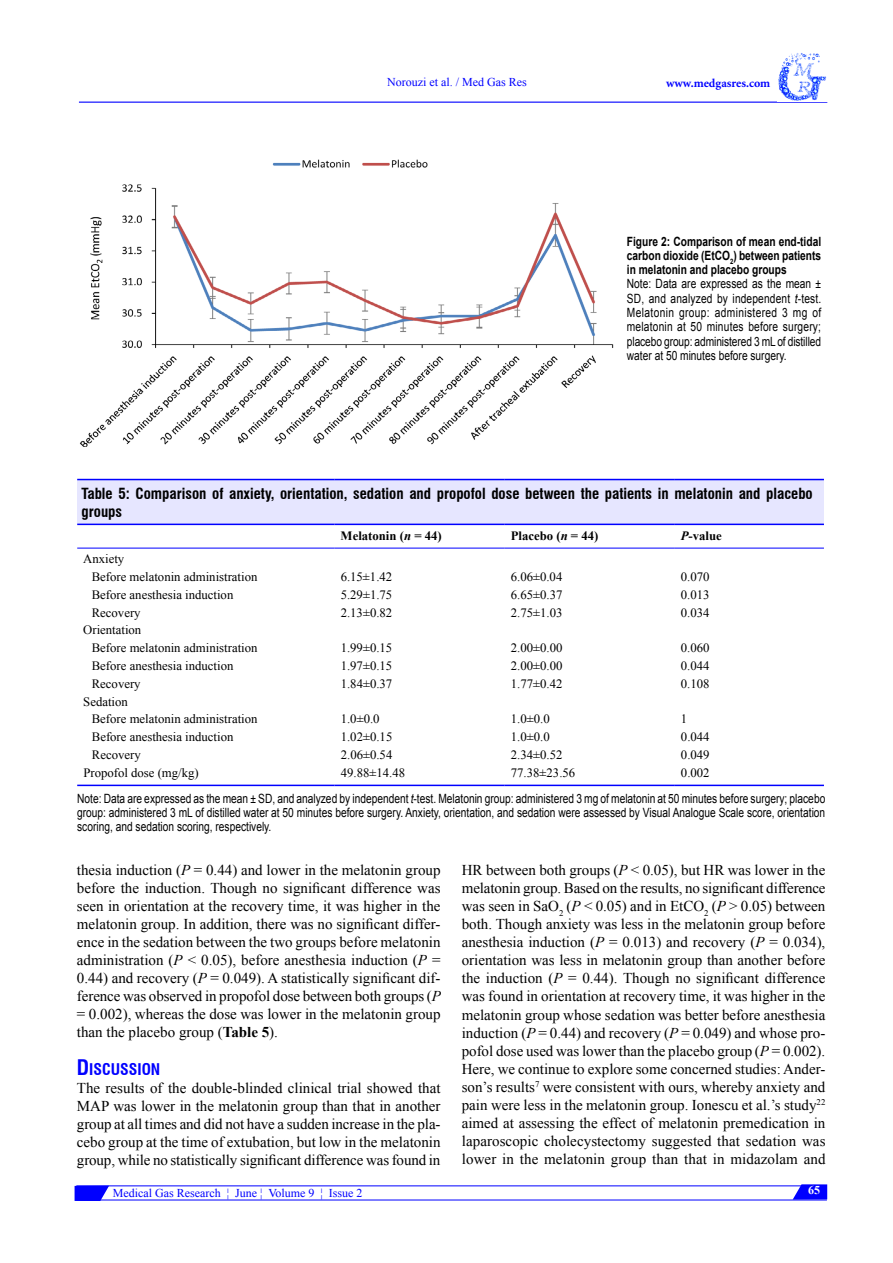
<style>
.page{position:relative;width:893px;height:1263px;background:#fff}
.page>*{position:absolute;margin:0;border:0;box-sizing:border-box;transform-origin:0 0}
.t1{font:700 condensed 15.75px "Swiss 721 BT";color:#00f}
.t2{font:15px/18.1px "Times New Roman";color:#000;text-align:justify}
.t3{font:700 condensed 15px/18px "Swiss 721 BT";color:#000}
.t4{font:12.75px/14.2px "Arial";color:#000;text-align:justify;scale:.8 1}
.t5{font:12.75px/17.9px "Times New Roman";color:#000}
.t6{font:700 12.75px/14.2px "Arial";color:#000;text-align:justify;scale:.8 1}
.t7{font:700 12.75px "Times New Roman";color:#000}
.t8{font:12px "Times New Roman";color:#00f}
.t9{font:700 12px "Minion";color:#00f}
.t10{font:700 12px "Times New Roman";color:#fff}
.s1{font-style:italic}
.s2{font-weight:700}
.s3{font-size:21px}
</style>
<div class="page">
<svg style="left:75px;top:1184px;width:752px;height:17px"></svg>
<hr style="left:79px;top:102px;width:748px;height:1px;background:#00f">
<img style="left:778px;top:53px;width:49px;height:48px">
<img style="left:80px;top:159px;width:534px;height:287px">
<div style="left:77px;top:479px;width:747px;height:45px;background:#e6e6ff"></div>
<hr style="left:77px;top:548px;width:258px;height:1px;background:#00f">
<hr style="left:335px;top:548px;width:170px;height:1px;background:#00f">
<hr style="left:505px;top:548px;width:170px;height:1px;background:#00f">
<hr style="left:675px;top:548px;width:149px;height:1px;background:#00f">
<hr style="left:335px;top:524px;width:170px;height:1px;background:#00f">
<hr style="left:505px;top:524px;width:170px;height:1px;background:#00f">
<hr style="left:675px;top:524px;width:149px;height:1px;background:#00f">
<hr style="left:77px;top:479px;width:258px;height:1px;background:#00f">
<hr style="left:335px;top:479px;width:170px;height:1px;background:#00f">
<hr style="left:505px;top:479px;width:170px;height:1px;background:#00f">
<hr style="left:675px;top:479px;width:149px;height:1px;background:#00f">
<hr style="left:77px;top:524px;width:258px;height:1px;background:#00f">
<hr style="left:77px;top:785px;width:258px;height:1px;background:#00f">
<hr style="left:335px;top:785px;width:170px;height:1px;background:#00f">
<hr style="left:505px;top:785px;width:170px;height:1px;background:#00f">
<hr style="left:675px;top:785px;width:149px;height:1px;background:#00f">
<p class="t8" style="left:387px;top:74px;width:141px">Norouzi et al. / Med Gas Res</p>
<p class="t9" style="left:666px;top:77px;width:106px">www.medgasres.com</p>
<p class="t6" style="left:627px;top:235px;width:244px">Figure 2: Comparison of mean end-tidal carbon dioxide (EtCO<sub>2</sub>) between patients in melatonin and placebo groups</p>
<p class="t4" style="left:627px;top:277px;width:244px">Note: Data are expressed as the mean ± SD, and analyzed by independent <span class="s1">t</span>-test.<br>Melatonin group: administered 3 mg of melatonin at 50 minutes before surgery; placebo group: administered 3 mL of distilled water at 50 minutes before surgery.</p>
<p class="t3" style="left:81px;top:484px;width:733px">Table 5: Comparison of anxiety, orientation, sedation and propofol dose between the patients in melatonin and placebo groups</p>
<p class="t7" style="left:341px;top:526px;width:103px">Melatonin (<span class="s1">n</span> = 44)</p>
<p class="t7" style="left:511px;top:526px;width:89px">Placebo (<span class="s1">n</span> = 44)</p>
<p class="t7" style="left:681px;top:526px;width:43px"><span class="s1">P</span>-value</p>
<p class="t5" style="left:92px;top:550px;width:167px;text-indent:-9px">Anxiety<br>Before melatonin administration</p>
<p class="t5" style="left:341px;top:568px;width:53px">6.15±1.42</p>
<p class="t5" style="left:511px;top:568px;width:53px">6.06±0.04</p>
<p class="t5" style="left:681px;top:568px;width:30px">0.070</p>
<p class="t5" style="left:92px;top:585px;width:143px">Before anesthesia induction</p>
<p class="t5" style="left:341px;top:585px;width:53px">5.29±1.75</p>
<p class="t5" style="left:511px;top:585px;width:53px">6.65±0.37</p>
<p class="t5" style="left:681px;top:585px;width:30px">0.013</p>
<p class="t5" style="left:92px;top:603px;width:50px">Recovery</p>
<p class="t5" style="left:341px;top:603px;width:53px">2.13±0.82</p>
<p class="t5" style="left:511px;top:603px;width:53px">2.75±1.03</p>
<p class="t5" style="left:681px;top:603px;width:30px">0.034</p>
<p class="t5" style="left:92px;top:621px;width:167px;text-indent:-9px">Orientation<br>Before melatonin administration</p>
<p class="t5" style="left:341px;top:639px;width:53px">1.99±0.15</p>
<p class="t5" style="left:511px;top:639px;width:53px">2.00±0.00</p>
<p class="t5" style="left:681px;top:639px;width:30px">0.060</p>
<p class="t5" style="left:92px;top:657px;width:143px">Before anesthesia induction</p>
<p class="t5" style="left:341px;top:657px;width:53px">1.97±0.15</p>
<p class="t5" style="left:511px;top:657px;width:53px">2.00±0.00</p>
<p class="t5" style="left:681px;top:657px;width:30px">0.044</p>
<p class="t5" style="left:92px;top:674px;width:50px">Recovery</p>
<p class="t5" style="left:341px;top:674px;width:53px">1.84±0.37</p>
<p class="t5" style="left:511px;top:674px;width:53px">1.77±0.42</p>
<p class="t5" style="left:681px;top:674px;width:30px">0.108</p>
<p class="t5" style="left:92px;top:692px;width:167px;text-indent:-9px">Sedation<br>Before melatonin administration</p>
<p class="t5" style="left:341px;top:710px;width:40px">1.0±0.0</p>
<p class="t5" style="left:511px;top:710px;width:40px">1.0±0.0</p>
<p class="t5" style="left:681px;top:710px;width:8px">1</p>
<p class="t5" style="left:92px;top:728px;width:143px">Before anesthesia induction</p>
<p class="t5" style="left:341px;top:728px;width:53px">1.02±0.15</p>
<p class="t5" style="left:511px;top:728px;width:40px">1.0±0.0</p>
<p class="t5" style="left:681px;top:728px;width:30px">0.044</p>
<p class="t5" style="left:92px;top:746px;width:50px">Recovery</p>
<p class="t5" style="left:341px;top:746px;width:53px">2.06±0.54</p>
<p class="t5" style="left:511px;top:746px;width:53px">2.34±0.52</p>
<p class="t5" style="left:681px;top:746px;width:30px">0.049</p>
<p class="t5" style="left:83px;top:763px;width:117px">Propofol dose (mg/kg)</p>
<p class="t5" style="left:341px;top:763px;width:66px">49.88±14.48</p>
<p class="t5" style="left:511px;top:763px;width:66px">77.38±23.56</p>
<p class="t5" style="left:681px;top:763px;width:30px">0.002</p>
<p class="t4" style="left:77px;top:791px;width:937px">Note: Data are expressed as the mean ± SD, and analyzed by independent <span class="s1">t</span>-test. Melatonin group: administered 3 mg of melatonin at 50 minutes before surgery; placebo group: administered 3 mL of distilled water at 50 minutes before surgery. Anxiety, orientation, and sedation were assessed by Visual Analogue Scale score, orientation scoring, and sedation scoring, respectively.</p>
<p class="t2" style="left:77px;top:861px;width:365px">thesia induction (<span class="s1">P</span> = 0.44) and lower in the melatonin group before the induction. Though no significant difference was seen in orientation at the recovery time, it was higher in the melatonin group. In addition, there was no significant differ&shy;ence in the sedation between the two groups before melatonin administration (<span class="s1">P</span> &lt; 0.05), before anesthesia induction (<span class="s1">P</span> = 0.44) and recovery (<span class="s1">P</span> = 0.049). A statistically significant dif&shy;ference was observed in propofol dose between both groups (<span class="s1">P </span>= 0.002), whereas the dose was lower in the melatonin group than the placebo group (<span class="s2">Table 5</span>).</p>
<p class="t1" style="left:77px;top:1059px;width:85px"><span class="s3">D</span>ISCUSSION</p>
<p class="t2" style="left:77px;top:1078px;width:365px">The results of the double-blinded clinical trial showed that MAP was lower in the melatonin group than that in another group at all times and did not have a sudden increase in the pla&shy;cebo group at the time of extubation, but low in the melatonin group, while no statistically significant difference was found in</p>
<p class="t2" style="left:462px;top:861px;width:365px">HR between both groups (<span class="s1">P</span> &lt; 0.05), but HR was lower in the melatonin group. Based on the results, no significant difference was seen in SaO<sub>2</sub> (<span class="s1">P</span> &lt; 0.05) and in EtCO<sub>2</sub> (<span class="s1">P</span> &gt; 0.05) between both. Though anxiety was less in the melatonin group before anesthesia induction (<span class="s1">P</span> = 0.013) and recovery (<span class="s1">P</span> = 0.034), orientation was less in melatonin group than another before the induction (<span class="s1">P</span> = 0.44). Though no significant difference was found in orientation at recovery time, it was higher in the melatonin group whose sedation was better before anesthesia induction (<span class="s1">P</span> = 0.44) and recovery (<span class="s1">P</span> = 0.049) and whose pro&shy;pofol dose used was lower than the placebo group (<span class="s1">P</span> = 0.002).<br>Here, we continue to explore some concerned studies: Ander&shy;son’s results<sup>7</sup> were consistent with ours, whereby anxiety and pain were less in the melatonin group. Ionescu et al.’s study<sup>22 </sup>aimed at assessing the effect of melatonin premedication in laparoscopic cholecystectomy suggested that sedation was lower in the melatonin group than that in midazolam and</p>
<p class="t8" style="left:113px;top:1184px;width:251px">Medical Gas Research ¦ June ¦ Volume 9 ¦ Issue 2</p>
<p class="t10" style="left:808px;top:1181px;width:13px">65</p>
</div>
